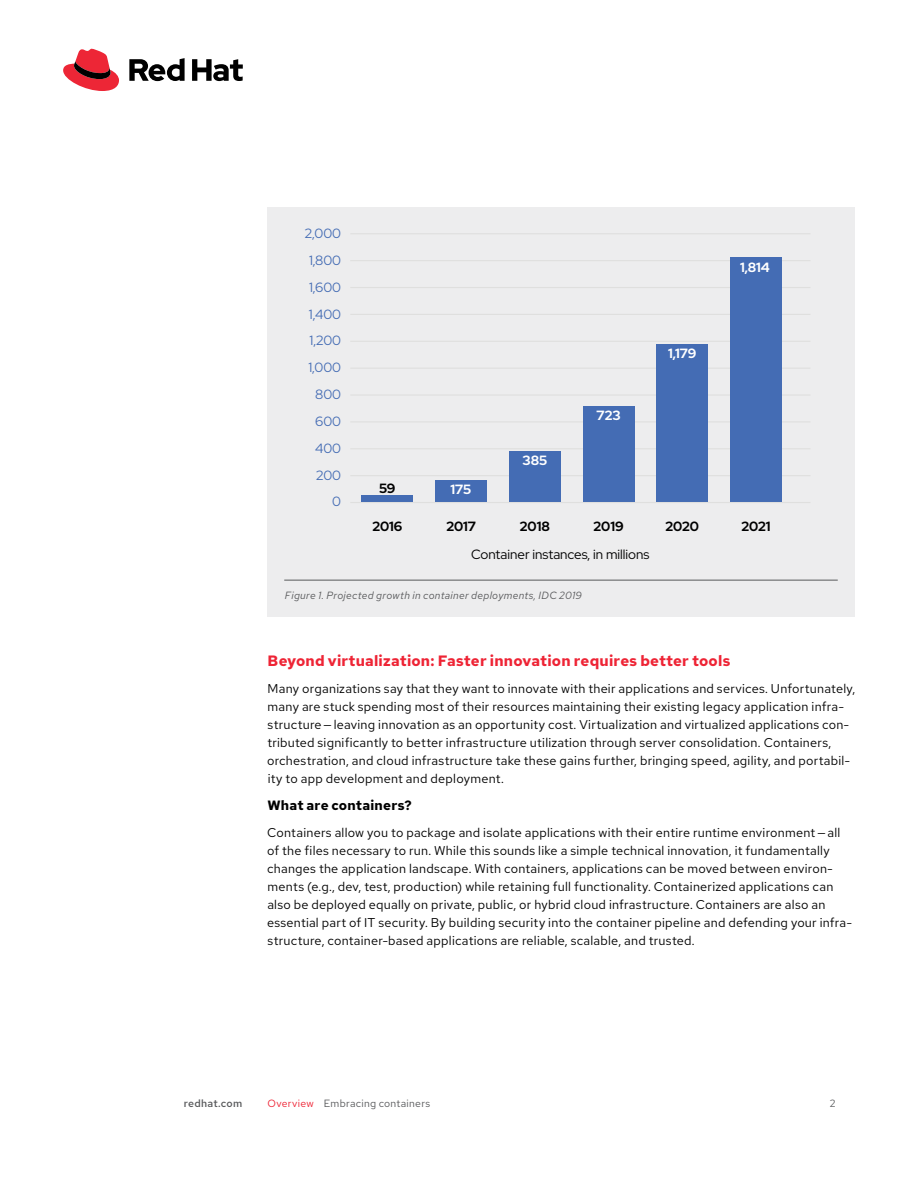
<style>
.page{position:relative;width:918px;height:1188px;background:#fff}
.page>*{position:absolute;margin:0;border:0;box-sizing:border-box;transform-origin:0 0}
.t1{font:700 15px "Red Hat Text";letter-spacing:.01em;color:#ee2435}
.t2{font:700 13.5px "Red Hat Text";letter-spacing:.015em;color:#000}
.t3{font:13.35px "Red Hat Display";color:#446cb4}
.t4{font:13.35px "Red Hat Display";color:#000}
.t5{font:700 13.35px "Red Hat Display";color:#000}
.t6{font:700 13.35px "Red Hat Display";color:#fff}
.t7{font:12.75px/18px "Red Hat Text";letter-spacing:.02em;color:#000}
.t8{font:italic 10.5px "Red Hat Text";letter-spacing:.025em;color:#58595b}
.t9{font:10.5px "Red Hat Text";letter-spacing:.025em;color:#58595b}
.t10{font:500 10.5px "Red Hat Text";letter-spacing:.025em;color:#58595b}
.s1{color:#ee2435}
</style>
<div class="page">
<div style="left:267px;top:207px;width:588px;height:409px;background:#ededee"></div>
<hr style="left:350px;top:475px;width:460px;height:1px;background:#dfdfde">
<hr style="left:350px;top:448px;width:460px;height:1px;background:#dfdfde">
<hr style="left:350px;top:421px;width:460px;height:1px;background:#dfdfde">
<hr style="left:350px;top:394px;width:460px;height:2px;background:#dfdfde">
<hr style="left:350px;top:368px;width:460px;height:1px;background:#dfdfde">
<hr style="left:350px;top:341px;width:460px;height:1px;background:#dfdfde">
<hr style="left:350px;top:314px;width:460px;height:1px;background:#dfdfde">
<hr style="left:350px;top:287px;width:460px;height:1px;background:#dfdfde">
<hr style="left:350px;top:260px;width:460px;height:1px;background:#dfdfde">
<hr style="left:350px;top:233px;width:460px;height:1px;background:#dfdfde">
<div style="left:362px;top:495px;width:51px;height:8px;background:#446cb4"></div>
<div style="left:436px;top:480px;width:51px;height:23px;background:#446cb4"></div>
<div style="left:509px;top:451px;width:51px;height:52px;background:#446cb4"></div>
<div style="left:583px;top:406px;width:51px;height:97px;background:#446cb4"></div>
<div style="left:657px;top:344px;width:51px;height:159px;background:#446cb4"></div>
<div style="left:730px;top:258px;width:52px;height:245px;background:#446cb4"></div>
<hr style="left:350px;top:502px;width:460px;height:1px;background:#dfdfde">
<hr style="left:284px;top:580px;width:554px;height:1px;background:#58595b">
<svg style="left:63px;top:49px;width:56px;height:42px"></svg>
<svg style="left:129px;top:58px;width:114px;height:23px"></svg>
<p class="t3" style="left:305px;top:225px;width:38px">2,000</p>
<p class="t3" style="left:309px;top:252px;width:34px">1,800</p>
<p class="t3" style="left:309px;top:278px;width:34px">1,600</p>
<p class="t3" style="left:309px;top:305px;width:34px">1,400</p>
<p class="t3" style="left:310px;top:332px;width:33px">1,200</p>
<p class="t3" style="left:308px;top:359px;width:34px">1,000</p>
<p class="t3" style="left:315px;top:386px;width:27px">800</p>
<p class="t3" style="left:315px;top:413px;width:27px">600</p>
<p class="t3" style="left:315px;top:439px;width:28px">400</p>
<p class="t3" style="left:316px;top:466px;width:26px">200</p>
<p class="t3" style="left:332px;top:493px;width:10px">0</p>
<p class="t5" style="left:379px;top:480px;width:18px">59</p>
<p class="t6" style="left:451px;top:480px;width:22px">175</p>
<p class="t6" style="left:523px;top:452px;width:26px">385</p>
<p class="t6" style="left:596px;top:407px;width:26px">723</p>
<p class="t6" style="left:668px;top:345px;width:30px">1,179</p>
<p class="t6" style="left:740px;top:258px;width:31px">1,814</p>
<p class="t5" style="left:372px;top:517px;width:32px">2016</p>
<p class="t5" style="left:446px;top:517px;width:31px">2017</p>
<p class="t5" style="left:520px;top:517px;width:31px">2018</p>
<p class="t5" style="left:594px;top:517px;width:32px">2019</p>
<p class="t5" style="left:666px;top:517px;width:35px">2020</p>
<p class="t5" style="left:742px;top:517px;width:30px">2021</p>
<p class="t4" style="left:471px;top:546px;width:180px">Container instances, in millions</p>
<p class="t8" style="left:285px;top:588px;width:299px">Figure 1. Projected growth in container deployments, IDC 2019</p>
<p class="t1" style="left:268px;top:651px;width:464px">Beyond virtualization: Faster innovation requires better tools</p>
<p class="t7" style="left:267px;top:679px;width:590px">Many organizations say that they want to innovate with their applications and services. Unfortunately, many are stuck spending most of their resources maintaining their existing legacy application infra&shy;structure — leaving innovation as an opportunity cost. Virtualization and virtualized applications con&shy;tributed significantly to better infrastructure utilization through server consolidation. Containers, orchestration, and cloud infrastructure take these gains further, bringing speed, agility, and portabil&shy;ity to app development and deployment.</p>
<p class="t2" style="left:268px;top:796px;width:146px">What are containers?</p>
<p class="t7" style="left:267px;top:823px;width:587px">Containers allow you to package and isolate applications with their entire runtime environment — all of the files necessary to run. While this sounds like a simple technical innovation, it fundamentally changes the application landscape. With containers, applications can be moved between environ&shy;ments (e.g., dev, test, production) while retaining full functionality. Containerized applications can also be deployed equally on private, public, or hybrid cloud infrastructure. Containers are also an essential part of IT security. By building security into the container pipeline and defending your infra&shy;structure, container-based applications are reliable, scalable, and trusted.</p>
<p class="t10" style="left:184px;top:1096px;width:60px">redhat.com</p>
<p class="t9" style="left:268px;top:1096px;width:164px"><span class="s1">Overview</span> Embracing containers</p>
<p class="t9" style="left:830px;top:1096px;width:7px">2</p>
</div>
